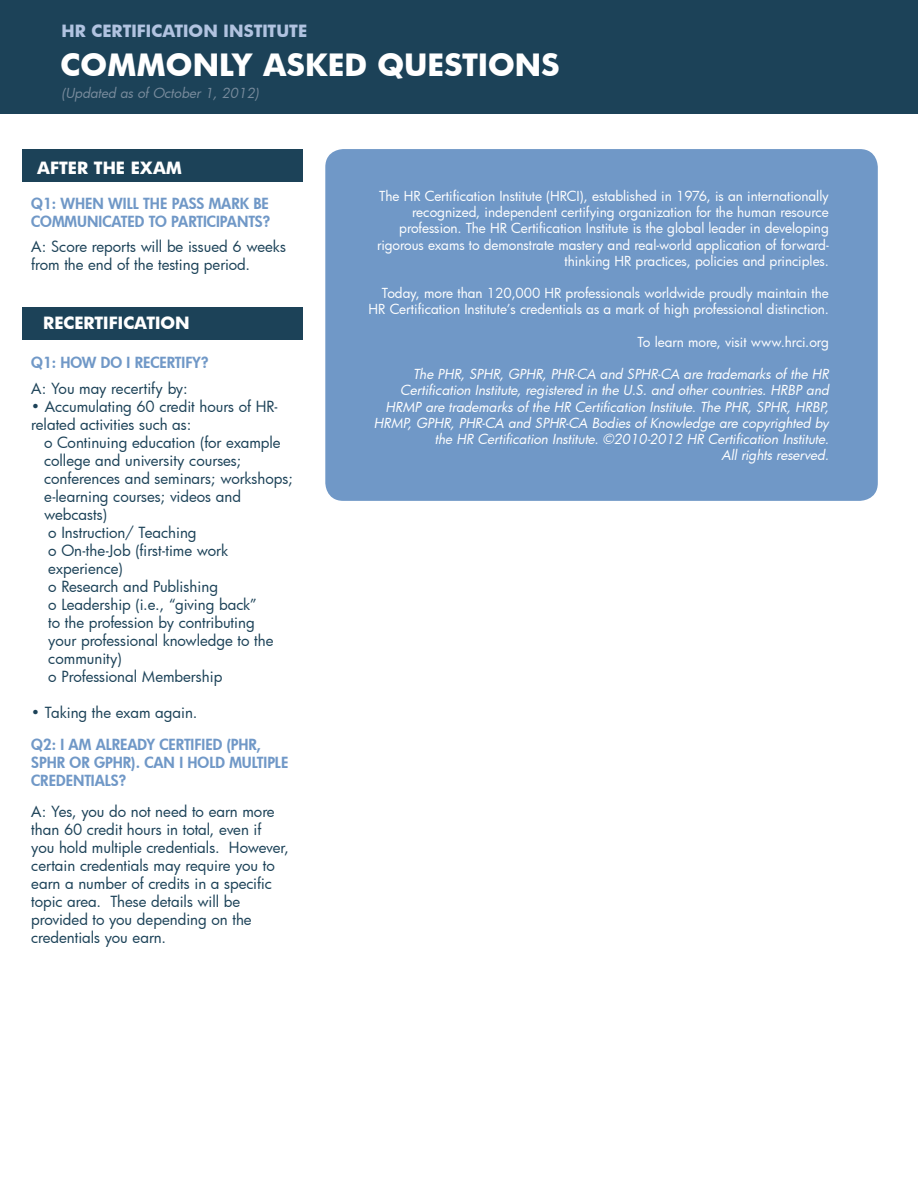
<style>
.page{position:relative;width:918px;height:1188px;background:#fff}
.page>*{position:absolute;margin:0;border:0;box-sizing:border-box;transform-origin:0 0}
.Page_Header{font:700 30px "Futura";color:#fff}
.Page_Header-2{font:700 16.5px "Futura";color:#fff}
.Page_Header-3{font:700 16.5px "Futura";color:#b1c3e0}
.Answer{font:15px/18px "Futura";color:#1c4258}
.Question{font:800 15px/18px "Futura";color:#7098c7}
.Intro_Style{font:13.5px/16.2px "Futura";color:#fff;text-align:right}
.Body{font:italic 13.5px/16.2px "Futura";color:#fff;text-align:right}
.Answer-2{font:italic 13.5px "Futura";color:#788b9c}
</style>
<div class="page">
<div style="left:22px;top:149px;width:281px;height:33px;background:#1c4258"></div>
<div style="left:22px;top:307px;width:281px;height:33px;background:#1c4258"></div>
<div style="left:0;top:0;width:918px;height:114px;background:#1c4258"></div>
<div style="left:325px;top:149px;width:553px;height:352px;background:#7098c7;border-radius:18px"></div>
<p class="Page_Header-3" style="left:61px;top:19px;width:247px">HR CERTIFICATION INSTITUTE</p>
<p class="Page_Header" style="left:61px;top:44px;width:501px">COMMONLY ASKED QUESTIONS</p>
<p class="Answer-2" style="left:62px;top:83px;width:199px">(Updated as of October 1, 2012)</p>
<p class="Page_Header-2" style="left:37px;top:156px;width:146px">AFTER THE EXAM</p>
<p class="Question" style="left:31px;top:194px;width:240px">Q1: WHEN WILL THE PASS MARK BE<br>COMMUNICATED TO PARTICIPANTS?</p>
<p class="Answer" style="left:31px;top:237px;width:256px">A: Score reports will be issued 6 weeks from the end of the testing period.</p>
<p class="Page_Header-2" style="left:43px;top:312px;width:148px">RECERTIFICATION</p>
<p class="Question" style="left:31px;top:353px;width:179px">Q1: HOW DO I RECERTIFY?</p>
<p class="Answer" style="left:31px;top:379px;width:158px">A: You may recertify by:</p>
<p class="Answer" style="left:31px;top:397px;width:248px">• Accumulating 60 credit hours of HR&shy;related activities such as:</p>
<p class="Answer" style="left:44px;top:433px;width:250px">o Continuing education (for example college and university courses; conferences and seminars; workshops; e-learning courses; videos and webcasts)</p>
<p class="Answer" style="left:48px;top:523px;width:150px">o Instruction/ Teaching</p>
<p class="Answer" style="left:48px;top:541px;width:181px">o On-the-Job (first-time work experience)</p>
<p class="Answer" style="left:48px;top:577px;width:171px">o Research and Publishing</p>
<p class="Answer" style="left:48px;top:595px;width:227px">o Leadership (i.e., “giving back”<br>to the profession by contributing your professional knowledge to the community)</p>
<p class="Answer" style="left:48px;top:667px;width:176px">o Professional Membership</p>
<p class="Answer" style="left:31px;top:703px;width:168px">• Taking the exam again.</p>
<p class="Question" style="left:31px;top:736px;width:259px">Q2: I AM ALREADY CERTIFIED (PHR,<br>SPHR OR GPHR). CAN I HOLD MULTIPLE<br>CREDENTIALS?</p>
<p class="Answer" style="left:31px;top:803px;width:259px">A: Yes, you do not need to earn more than 60 credit hours in total, even if<br>you hold multiple credentials. However, certain credentials may require you to earn a number of credits in a specific topic area. These details will be provided to you depending on the credentials you earn.</p>
<p class="Intro_Style" style="left:377px;top:188px;width:453px">The HR Certification Institute (HRCI), established in 1976, is an internationally recognized, independent certifying organization for the human resource profession. The HR Certification Institute is the global leader in developing rigorous exams to demonstrate mastery and real-world application of forward&shy;thinking HR practices, policies and principles.</p>
<p class="Intro_Style" style="left:369px;top:285px;width:462px">Today, more than 120,000 HR professionals worldwide proudly maintain the<br>HR Certification Institute’s credentials as a mark of high professional distinction.</p>
<p class="Intro_Style" style="left:637px;top:333px;width:193px">To learn more, visit www.hrci.org</p>
<p class="Body" style="left:374px;top:366px;width:457px">The PHR, SPHR, GPHR, PHR-CA and SPHR-CA are trademarks of the HR Certification Institute, registered in the U.S. and other countries. HRBP and HRMP are trademarks of the HR Certification Institute. The PHR, SPHR, HRBP, HRMP, GPHR, PHR-CA and SPHR-CA Bodies of Knowledge are copyrighted by the HR Certification Institute. ©2010-2012 HR Certification Institute.</p>
<p class="Body" style="left:721px;top:447px;width:109px">All rights reserved.</p>
</div>
